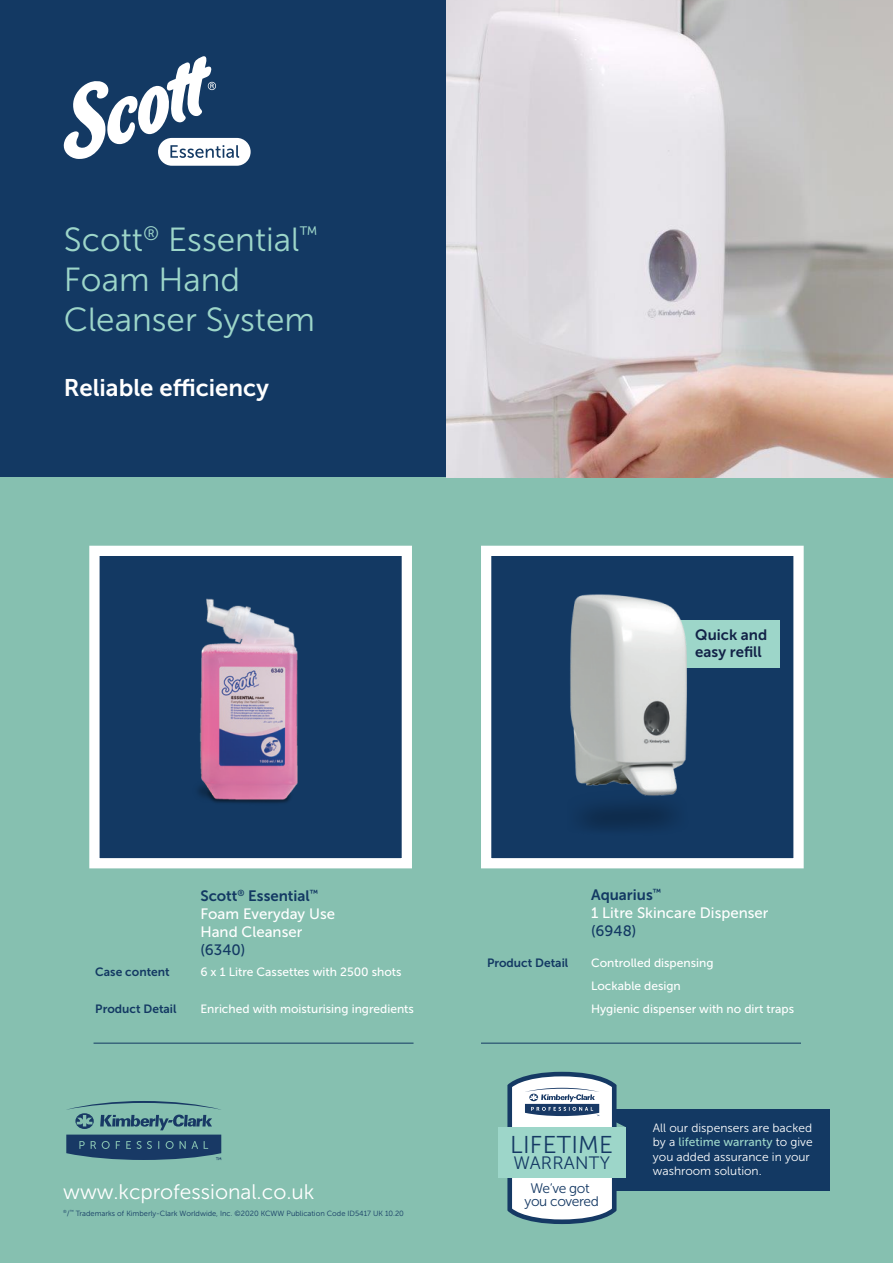
<style>
.page{position:relative;width:893px;height:1263px;background:#fff}
.page>*{position:absolute;margin:0;border:0;box-sizing:border-box;transform-origin:0 0}
.t1{font:33.3px/40px "Museo Sans 300";color:#9dd6c9}
.t2{font:24.3px "Museo Sans 300";letter-spacing:.01em;color:#153964}
.t3{font:24px "Museo Sans 700";color:#fff}
.t4{font:21px "Museo Sans 300";color:#fff}
.t5{font:17.85px "Museo Sans 300";letter-spacing:.01em;color:#153964}
.t6{font:15px/18px "Museo Sans 500";color:#fff}
.t7{font:15px "Museo Sans 700";color:#133963}
.t8{font:15px/17.2px "Museo Sans 700";color:#122247}
.t9{font:13.8px/12.6px "Museo Sans 300";letter-spacing:-.03em;color:#153964;text-align:center}
.t10{font:12px "Museo Sans 500";color:#fff}
.COPY{font:12px/14.4px "Museo Sans 300";color:#fff}
.t11{font:12px "Museo Sans 700";color:#133963}
.t12{font:7.5px "Museo Sans 300";color:#133963}
.s1{color:#133963}
.s2{font-family:"Museo Sans 500";color:#9dd6c9}
</style>
<div class="page">
<div style="left:0;top:0;width:893px;height:478px;background:#133963"></div>
<div style="left:0;top:478px;width:893px;height:785px;background:#86c0b0"></div>
<img style="left:446px;top:0;width:447px;height:478px">
<svg style="left:64px;top:56px;width:187px;height:110px"></svg>
<div style="left:608px;top:1109px;width:221px;height:82px;background:#133963"></div>
<svg style="left:498px;top:1072px;width:128px;height:152px"></svg>
<div style="left:498px;top:1127px;width:127px;height:50px;background:#9dd6c9"></div>
<svg style="left:66px;top:1101px;width:155px;height:59px"></svg>
<div style="left:481px;top:546px;width:323px;height:322px;background:#133963;border:10px solid #fff"></div>
<div style="left:89px;top:546px;width:323px;height:322px;background:#133963;border:10px solid #fff"></div>
<div style="left:676px;top:620px;width:104px;height:47px;background:#9dd6c9"></div>
<img style="left:533px;top:594px;width:190px;height:274px">
<hr style="left:94px;top:1043px;width:320px;height:1px;background:#133963">
<hr style="left:481px;top:1043px;width:320px;height:1px;background:#133963">
<img style="left:198px;top:598px;width:100px;height:205px">
<p class="t1" style="left:64px;top:219px;width:255px">Scott<sup>®</sup> Essential<sup>™<br></sup>Foam Hand<br>Cleanser System</p>
<p class="t3" style="left:64px;top:374px;width:207px">Reliable efficiency</p>
<p class="t8" style="left:695px;top:626px;width:73px">Quick and easy refill</p>
<p class="t7" style="left:200px;top:887px;width:119px">Scott<sup>®</sup> Essential<sup>™</sup></p>
<p class="t6" style="left:200px;top:904px;width:136px">Foam Everyday Use<br>Hand Cleanser <span class="s1">(6340)</span></p>
<p class="t11" style="left:95px;top:965px;width:76px">Case content</p>
<p class="t10" style="left:200px;top:965px;width:203px">6 x 1 Litre Cassettes with 2500 shots</p>
<p class="t11" style="left:95px;top:1002px;width:83px">Product Detail</p>
<p class="t10" style="left:200px;top:1002px;width:215px">Enriched with moisturising ingredients</p>
<p class="t4" style="left:63px;top:1180px;width:253px">www.kcprofessional.co.uk</p>
<p class="t12" style="left:63px;top:1209px;width:342px"><sup>®</sup>/<sup>™</sup> Trademarks of Kimberly-Clark Worldwide, Inc. ©2020 KCWW Publication Code ID5417 UK 10.20</p>
<p class="t7" style="left:591px;top:886px;width:71px">Aquarius<sup>™</sup></p>
<p class="t6" style="left:591px;top:903px;width:179px">1 Litre Skincare Dispenser <span class="s1">(6948)</span></p>
<p class="t11" style="left:487px;top:956px;width:83px">Product Detail</p>
<p class="t10" style="left:591px;top:956px;width:124px">Controlled dispensing</p>
<p class="t10" style="left:591px;top:979px;width:91px">Lockable design</p>
<p class="t10" style="left:591px;top:1002px;width:205px">Hygienic dispenser with no dirt traps</p>
<p class="t2" style="left:510px;top:1132px;width:104px">LIFETIME</p>
<p class="t5" style="left:513px;top:1153px;width:98px">WARRANTY</p>
<p class="t9" style="left:525px;top:1182px;width:76px">We‘ve got you covered</p>
<p class="COPY" style="left:653px;top:1120px;width:161px">All our dispensers are backed by a <span class="s2">lifetime warranty</span> to give you added assurance in your washroom solution.</p>
</div>
